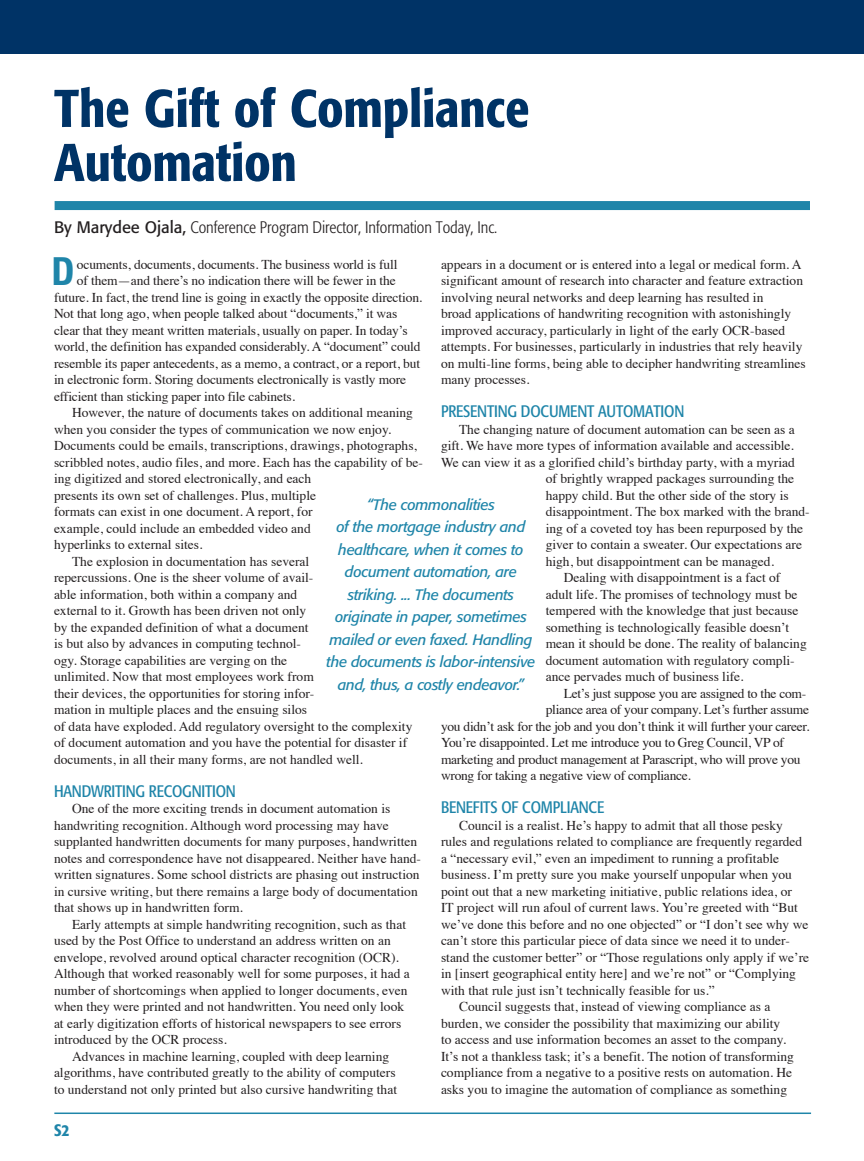
<style>
.page{position:relative;width:864px;height:1161px;background:#fff}
.page>*{position:absolute;margin:0;border:0;box-sizing:border-box;transform-origin:0 0}
.Checklist_Large_H{font:500 condensed 52.5px/54px "Formata";color:#036}
.WP_Body_copy{font:700 condensed 41.7px "Nimbus San Nov T";color:#1f85a9}
.Checklist_Subhead{font:condensed 16.5px "Formata";letter-spacing:-.01em;color:#1f85a9}
.t1{font:300 condensed 16.5px "Formata";color:#231f20}
.t2{font:500 condensed 16.5px "Formata";color:#1f85a9}
.WP_Pull_Quote{font:italic 15px/22.5px "Formata";letter-spacing:-.02em;color:#1f85a9;text-align:center}
.Checklist_Body_co{font:13.5px/16.5px "Times";color:#231f20}
.WP_Body_copy-2{font:13.5px "Times";letter-spacing:-.01em;color:#231f20}
.Checklist_Body_co-2{font:13.5px "Times";letter-spacing:-.02em;color:#231f20}
.s1{font-weight:400;font-stretch:normal}
</style>
<div class="page">
<div style="left:0;top:0;width:864px;height:53px;background:#036"></div>
<hr style="left:54px;top:1113px;width:757px;height:1px;background:#1f85a9">
<div style="left:55px;top:201px;width:755px;height:9px;background:#1f85a9"></div>
<p class="Checklist_Large_H" style="left:54px;top:81px;width:477px">The Gift of Compliance<br>Automation</p>
<p class="t1" style="left:54px;top:218px;width:445px"><span class="s1">By Marydee Ojala,</span> Conference Program Director, Information Today, Inc.</p>
<p class="WP_Body_copy" style="left:52px;top:247px;width:24px">D</p>
<p class="WP_Body_copy-2" style="left:77px;top:251px;width:322px">ocuments, documents, documents. The business world is full</p>
<p class="Checklist_Body_co" style="left:441px;top:255px;width:366px">appears in a document or is entered into a legal or medical form. A significant amount of research into character and feature extraction involving neural networks and deep learning has resulted in<br>broad applications of handwriting recognition with astonishingly improved accuracy, particularly in light of the early OCR-based attempts. For businesses, particularly in industries that rely heavily on multi-line forms, being able to decipher handwriting streamlines many processes.</p>
<p class="Checklist_Subhead" style="left:441px;top:402px;width:245px">PRESENTING DOCUMENT AUTOMATION</p>
<p class="Checklist_Body_co" style="left:459px;top:420px;width:337px">The changing nature of document automation can be seen as a</p>
<p class="Checklist_Body_co" style="left:441px;top:436px;width:354px">gift. We have more types of information available and accessible.</p>
<p class="Checklist_Body_co" style="left:441px;top:453px;width:355px">We can view it as a glorified child’s birthday party, with a myriad</p>
<p class="Checklist_Body_co" style="left:546px;top:469px;width:250px">of brightly wrapped packages surrounding the</p>
<p class="Checklist_Body_co" style="left:546px;top:486px;width:244px">happy child. But the other side of the story is</p>
<p class="Checklist_Body_co" style="left:546px;top:502px;width:266px">disappointment. The box marked with the brand-</p>
<p class="Checklist_Body_co" style="left:546px;top:519px;width:259px">ing of a coveted toy has been repurposed by the</p>
<p class="Checklist_Body_co" style="left:546px;top:535px;width:258px">giver to contain a sweater. Our expectations are</p>
<p class="Checklist_Body_co" style="left:546px;top:552px;width:230px">high, but disappointment can be managed.</p>
<p class="Checklist_Body_co" style="left:546px;top:568px;width:263px;text-indent:18px">Dealing with disappointment is a fact of adult life. The promises of technology must be tempered with the knowledge that just because something is technologically feasible doesn’t mean it should be done. The reality of balancing document automation with regulatory compli&shy;ance pervades much of business life.</p>
<p class="Checklist_Body_co-2" style="left:564px;top:680px;width:244px">Let’s just suppose you are assigned to the com-</p>
<p class="Checklist_Body_co-2" style="left:546px;top:697px;width:265px">pliance area of your company. Let’s further assume</p>
<p class="Checklist_Body_co-2" style="left:441px;top:713px;width:370px">you didn’t ask for the job and you don’t think it will further your career.</p>
<p class="Checklist_Body_co-2" style="left:441px;top:730px;width:345px">You’re disappointed. Let me introduce you to Greg Council, VP of</p>
<p class="Checklist_Body_co-2" style="left:441px;top:746px;width:361px">marketing and product management at Parascript, who will prove you</p>
<p class="Checklist_Body_co-2" style="left:441px;top:763px;width:252px">wrong for taking a negative view of compliance.</p>
<p class="Checklist_Subhead" style="left:441px;top:798px;width:165px">BENEFITS OF COMPLIANCE</p>
<p class="Checklist_Body_co" style="left:441px;top:816px;width:370px;text-indent:18px">Council is a realist. He’s happy to admit that all those pesky rules and regulations related to compliance are frequently regarded a “necessary evil,” even an impediment to running a profitable business. I’m pretty sure you make yourself unpopular when you point out that a new marketing initiative, public relations idea, or<br>IT project will run afoul of current laws. You’re greeted with “But we’ve done this before and no one objected” or “I don’t see why we can’t store this particular piece of data since we need it to under&shy;stand the customer better” or “Those regulations only apply if we’re in [insert geographical entity here] and we’re not” or “Complying with that rule just isn’t technically feasible for us.”</p>
<p class="Checklist_Body_co" style="left:441px;top:997px;width:354px;text-indent:18px">Council suggests that, instead of viewing compliance as a burden, we consider the possibility that maximizing our ability to access and use information becomes an asset to the company.<br>It’s not a thankless task; it’s a benefit. The notion of transforming compliance from a negative to a positive rests on automation. He asks you to imagine the automation of compliance as something</p>
<p class="WP_Body_copy-2" style="left:77px;top:268px;width:320px">of them—and there’s no indication there will be fewer in the</p>
<p class="WP_Body_copy-2" style="left:54px;top:284px;width:370px">future. In fact, the trend line is going in exactly the opposite direction.</p>
<p class="WP_Body_copy-2" style="left:54px;top:301px;width:345px">Not that long ago, when people talked about “documents,” it was</p>
<p class="WP_Body_copy-2" style="left:54px;top:317px;width:355px">clear that they meant written materials, usually on paper. In today’s</p>
<p class="WP_Body_copy-2" style="left:54px;top:334px;width:368px">world, the definition has expanded considerably. A “document” could</p>
<p class="WP_Body_copy-2" style="left:54px;top:350px;width:368px">resemble its paper antecedents, as a memo, a contract, or a report, but</p>
<p class="WP_Body_copy-2" style="left:54px;top:367px;width:354px">in electronic form. Storing documents electronically is vastly more</p>
<p class="WP_Body_copy-2" style="left:54px;top:383px;width:243px">efficient than sticking paper into file cabinets.</p>
<p class="Checklist_Body_co" style="left:54px;top:403px;width:370px;text-indent:18px">However, the nature of documents takes on additional meaning when you consider the types of communication we now enjoy.<br>Documents could be emails, transcriptions, drawings, photographs, scribbled notes, audio files, and more. Each has the capability of be&shy;ing digitized and stored electronically, and each<br>presents its own set of challenges. Plus, multiple<br>formats can exist in one document. A report, for<br>example, could include an embedded video and<br>hyperlinks to external sites.</p>
<p class="Checklist_Body_co" style="left:54px;top:552px;width:360px;text-indent:18px">The explosion in documentation has several<br>repercussions. One is the sheer volume of avail-<br>able information, both within a company and<br>external to it. Growth has been driven not only<br>by the expanded definition of what a document<br>is but also by advances in computing technol-<br>ogy. Storage capabilities are verging on the<br>unlimited. Now that most employees work from<br>their devices, the opportunities for storing infor-<br>mation in multiple places and the ensuing silos<br>of data have exploded. Add regulatory oversight to the complexity of document automation and you have the potential for disaster if documents, in all their many forms, are not handled well.</p>
<p class="Checklist_Subhead" style="left:54px;top:781px;width:183px">HANDWRITING RECOGNITION</p>
<p class="Checklist_Body_co" style="left:54px;top:799px;width:368px;text-indent:18px">One of the more exciting trends in document automation is handwriting recognition. Although word processing may have supplanted handwritten documents for many purposes, handwritten notes and correspondence have not disappeared. Neither have hand&shy;written signatures. Some school districts are phasing out instruction in cursive writing, but there remains a large body of documentation that shows up in handwritten form.</p>
<p class="Checklist_Body_co" style="left:54px;top:915px;width:357px;text-indent:18px">Early attempts at simple handwriting recognition, such as that used by the Post Office to understand an address written on an envelope, revolved around optical character recognition (OCR).<br>Although that worked reasonably well for some purposes, it had a number of shortcomings when applied to longer documents, even when they were printed and not handwritten. You need only look at early digitization efforts of historical newspapers to see errors introduced by the OCR process.</p>
<p class="Checklist_Body_co" style="left:54px;top:1047px;width:345px;text-indent:18px">Advances in machine learning, coupled with deep learning algorithms, have contributed greatly to the ability of computers to understand not only printed but also cursive handwriting that</p>
<p class="WP_Pull_Quote" style="left:327px;top:493px;width:210px">“The commonalities<br>of the mortgage industry and healthcare, when it comes to document automation, are striking. ... The documents originate in paper, sometimes mailed or even faxed. Handling the documents is labor-intensive and, thus, a costly endeavor.”</p>
<p class="t2" style="left:54px;top:1120px;width:17px">S2</p>
</div>
